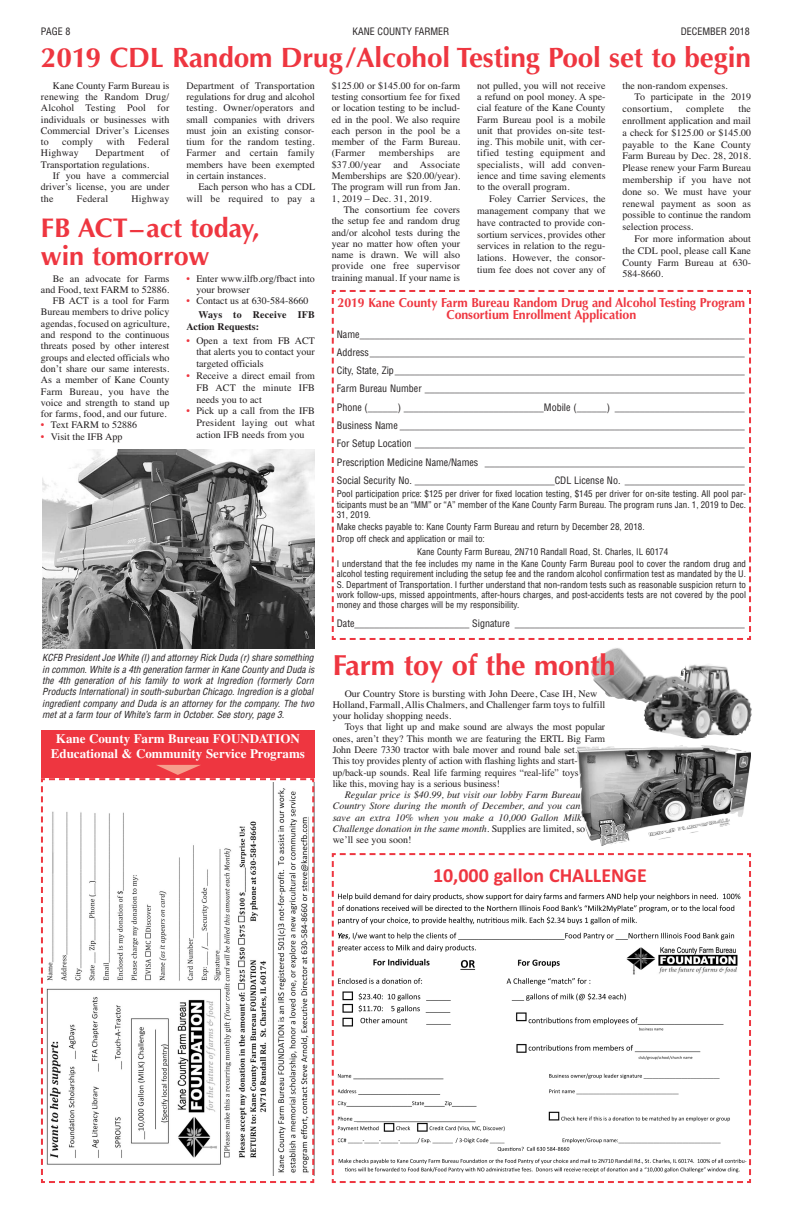
<style>
.page{position:relative;width:792px;height:1224px;background:#fff}
.page>*{position:absolute;margin:0;border:0;box-sizing:border-box;transform-origin:0 0}
.t1{font:700 29px "Optima";letter-spacing:-.005em;color:#ee3640}
.t2{font:700 28px "Optima";letter-spacing:-.005em;color:#ee3640}
.t3{font:700 27px/28px "Optima";letter-spacing:-.005em;color:#ee3640}
.t4{font:700 20px "Calibri";color:#ee3640}
.t5{font:700 13px/12.3px "Optima";letter-spacing:-.005em;color:#ee3640;text-align:center;scale:.95 1}
.t6{font:700 13px/14.6px "Times";color:#fff;text-align:center}
.t7{font:10px/11.3px "Times";color:#231f20;text-align:justify}
.t8{font:condensed 10px/18.3px "Helvetica";color:#231f20;text-align:justify}
.t9{font:italic 10px/11.3px "Times";color:#231f20}
.t10{font:10px "Times";letter-spacing:.02em;color:#231f20}
.t11{font:700 10px "Times";color:#231f20}
.t12{font:italic condensed 9.5px/11.3px "Helvetica";color:#231f20}
.t13{font:condensed 9px/10.3px "Helvetica";color:#231f20;text-align:justify}
.s1{font-weight:700;color:#ee3640}
.s2{font-weight:700}
.s3{font-style:normal}
</style>
<div class="page">
<svg style="left:331px;top:853px;width:420px;height:330px"></svg>
<div style="left:41px;top:730px;width:274px;height:48px;background:#ee3640"></div>
<svg style="left:41px;top:765px;width:274px;height:418px"></svg>
<svg style="left:331px;top:290px;width:420px;height:350px"></svg>
<div style="left:403px;top:867px;width:274px;height:23px;background:#fff"></div>
<img style="left:42px;top:450px;width:273px;height:198px">
<img style="left:591px;top:648px;width:161px;height:91px">
<img style="left:577px;top:745px;width:174px;height:101px">
<p class="t8" style="left:41px;top:23px;width:31px">PAGE 8</p>
<p class="t8" style="left:353px;top:23px;width:98px">KANE COUNTY FARMER</p>
<p class="t8" style="left:681px;top:23px;width:70px">DECEMBER 2018</p>
<h2 class="t2" style="left:41px;top:41px;width:711px">2019 CDL Random Drug/Alcohol Testing Pool set to begin</h2>
<p class="t7" style="left:41px;top:80px;width:130px;text-indent:12px">Kane County Farm Bureau is renewing the Random Drug/ Alcohol Testing Pool for individuals or businesses with Commercial Driver’s Licenses to</p>
<p class="t7" style="left:332px;top:80px;width:130px">$125.00 or $145.00 for on-farm testing consortium fee for fixed or location testing to be includ&shy;ed in the pool. We also require each person in the pool be a member of the Farm Bureau. (Farmer</p>
<p class="t7" style="left:477px;top:80px;width:130px">not pulled, you will not receive a refund on pool money. A spe&shy;cial feature of the Kane County Farm Bureau pool is a mobile unit that provides on-site test&shy;ing. This mobile unit, with cer&shy;tified testing equipment and specialists, will add conven&shy;ience and time saving elements to the overall program.</p>
<p class="t7" style="left:477px;top:193px;width:130px;line-height:11.8px;text-indent:12px">Foley Carrier Services, the management company that we have contracted to provide con&shy;sortium services, provides other services in relation to the regu&shy;lations. However, the consor&shy;tium fee does not cover any of</p>
<p class="t7" style="left:623px;top:80px;width:107px">the non-random expenses.</p>
<p class="t7" style="left:635px;top:91px;width:118px">To participate in the 2019</p>
<p class="t10" style="left:623px;top:103px;width:51px">consortium,</p>
<p class="t10" style="left:686px;top:103px;width:40px">complete</p>
<p class="t7" style="left:186px;top:80px;width:130px">Department of Transportation regulations for drug and alcohol testing. Owner/operators and small companies with drivers must join an existing consor&shy;tium for the random testing.<br>Farmer and certain family members have been exempted in certain instances.</p>
<p class="t7" style="left:186px;top:181px;width:130px;text-align:right">Each person who has a CDL will be required to pay a</p>
<p class="t7" style="left:623px;top:103px;width:130px;line-height:11.8px;text-indent:116px">the enrollment application and mail a check for $125.00 or $145.00 payable to the Kane County Farm Bureau by Dec. 28, 2018.<br>Please renew your Farm Bureau membership if you have not done so. We must have your renewal payment as soon as possible to continue the random selection process.</p>
<p class="t7" style="left:623px;top:233px;width:130px;line-height:11.8px;text-indent:12px">For more information about the CDL pool, please call Kane County Farm Bureau at 630- 584-8660.</p>
<h3 class="t5" style="left:338px;top:297px;width:431px">2019 Kane County Farm Bureau Random Drug and Alcohol Testing Program<br>Consortium Enrollment Application</h3>
<p class="t8" style="left:337px;top:325px;width:410px">Name_____________________________________________________________________________ Address___________________________________________________________________________ City, State, Zip______________________________________________________________________ Farm Bureau Number ________________________________________________________________ Phone (______) ____________________________Mobile (______) __________________________ Business Name _____________________________________________________________________ For Setup Location __________________________________________________________________ Prescription Medicine Name/Names ____________________________________________________ Social Security No. ____________________________CDL License No. ________________________</p>
<p class="t13" style="left:337px;top:489px;width:411px">Pool participation price: $125 per driver for fixed location testing, $145 per driver for on-site testing. All pool par&shy;ticipants must be an “MM” or “A” member of the Kane County Farm Bureau. The program runs Jan. 1, 2019 to Dec.<br>31, 2019.</p>
<p class="t13" style="left:337px;top:522px;width:309px">Make checks payable to: Kane County Farm Bureau and return by December 28, 2018.</p>
<p class="t13" style="left:337px;top:534px;width:150px">Drop off check and application or mail to:</p>
<p class="t13" style="left:417px;top:546px;width:253px">Kane County Farm Bureau, 2N710 Randall Road, St. Charles, IL 60174</p>
<p class="t13" style="left:337px;top:559px;width:411px">I understand that the fee includes my name in the Kane County Farm Bureau pool to cover the random drug and</p>
<p class="t13" style="left:337px;top:569px;width:411px">alcohol testing requirement including the setup fee and the random alcohol confirmation test as mandated by the U.<br>S. Department of Transportation. I further understand that non-random tests such as reasonable suspicion return to work follow-ups, missed appointments, after-hours charges, and post-accidents tests are not covered by the pool money and those charges will be my responsibility.</p>
<p class="t8" style="left:337px;top:614px;width:409px">Date_______________________ Signature ______________________________________________</p>
<p class="t7" style="left:62px;top:136px;width:32px">comply</p>
<p class="t7" style="left:107px;top:136px;width:20px">with</p>
<p class="t10" style="left:138px;top:136px;width:33px">Federal</p>
<p class="t10" style="left:41px;top:147px;width:39px">Highway</p>
<p class="t10" style="left:95px;top:147px;width:51px">Department</p>
<p class="t7" style="left:161px;top:147px;width:10px">of</p>
<p class="t7" style="left:41px;top:159px;width:110px">Transportation regulations.</p>
<p class="t7" style="left:53px;top:170px;width:118px">If you have a commercial</p>
<p class="t7" style="left:41px;top:181px;width:130px">driver’s license, you are under</p>
<p class="t7" style="left:41px;top:193px;width:14px">the</p>
<p class="t10" style="left:77px;top:192px;width:33px">Federal</p>
<p class="t10" style="left:132px;top:192px;width:39px">Highway</p>
<p class="t10" style="left:379px;top:147px;width:57px">memberships</p>
<p class="t7" style="left:332px;top:147px;width:130px;text-indent:116px">are $37.00/year and Associate Memberships are $20.00/year).<br>The program will run from Jan.<br>1, 2019 – Dec. 31, 2019.</p>
<p class="t7" style="left:332px;top:204px;width:130px;text-indent:12px">The consortium fee covers the setup fee and random drug and/or alcohol tests during the year no matter how often your name is drawn. We will also provide one free supervisor training manual. If your name is</p>
<h3 class="t3" style="left:41px;top:215px;width:220px">FB ACT–act today, win tomorrow</h3>
<p class="t7" style="left:196px;top:272px;width:120px;text-indent:-10px"><span class="s1">•</span> Enter www.ilfb.org/fbact into your browser</p>
<p class="t7" style="left:198px;top:294px;width:118px;line-height:14.3px;text-indent:-12px"><span class="s1">•</span> Contact us at 630-584-8660<br><span class="s2">Ways to Receive IFB</span></p>
<p class="t11" style="left:186px;top:320px;width:74px">Action Requests:</p>
<p class="t7" style="left:196px;top:334px;width:120px;line-height:11.8px;text-indent:-10px"><span class="s1">•</span> Open a text from FB ACT that alerts you to contact your targeted officials</p>
<p class="t7" style="left:196px;top:370px;width:120px;line-height:11.8px;text-indent:-10px"><span class="s1">•</span> Receive a direct email from FB ACT the minute IFB needs you to act</p>
<p class="t7" style="left:196px;top:405px;width:120px;line-height:11.8px;text-indent:-10px"><span class="s1">•</span> Pick up a call from the IFB President laying out what action IFB needs from you</p>
<p class="t7" style="left:41px;top:272px;width:130px;text-align:right">Be an advocate for Farms and Food, text FARM to 52886.<br>FB ACT is a tool for Farm<br>Bureau members to drive policy agendas, focused on agriculture, and respond to the continuous threats posed by other interest groups and elected officials who don’t share our same interests.<br>As a member of Kane County<br>Farm Bureau, you have the voice and strength to stand up for farms, food, and our future.</p>
<p class="t7" style="left:41px;top:419px;width:98px"><span class="s1">•</span> Text FARM to 52886</p>
<p class="t7" style="left:41px;top:431px;width:83px"><span class="s1">•</span> Visit the IFB App</p>
<p class="t12" style="left:42px;top:652px;width:274px">KCFB President Joe White (l) and attorney Rick Duda (r) share something in common. White is a 4th generation farmer in Kane County and Duda is the 4th generation of his family to work at Ingredion (formerly Corn Products International) in south-suburban Chicago. Ingredion is a global ingredient company and Duda is an attorney for the company. The two met at a farm tour of White’s farm in October. See story, page 3.</p>
<h3 class="t6" style="left:51px;top:733px;width:256px">Kane County Farm Bureau FOUNDATION<br>Educational &amp; Community Service Programs</h3>
<h1 class="t1" style="left:333px;top:648px;width:285px">Farm toy of the month</h1>
<p class="t7" style="left:333px;top:687px;width:274px;text-align:left;text-indent:12px">Our Country Store is bursting with John Deere, Case IH, New<br>Holland, Farmall, Allis Chalmers, and Challenger farm toys to fulfill your holiday shopping needs.</p>
<p class="t7" style="left:333px;top:721px;width:274px;text-align:left;text-indent:12px">Toys that light up and make sound are always the most popular ones, aren’t they? This month we are featuring the ERTL Big Farm John Deere 7330 tractor with bale mover and round bale set.<br>This toy provides plenty of action with flashing lights and start&shy;up/back-up sounds. Real life farming requires “real-life” toys<br>like this, moving hay is a serious business!</p>
<p class="t9" style="left:333px;top:789px;width:254px;text-indent:12px">Regular price is $40.99, but visit our lobby Farm Bureau Country Store during the month of December, and you can save an extra 10% when you make a 10,000 Gallon Milk Challenge donation in the same month. <span class="s3">Supplies are limited, so we’ll see you soon!</span></p>
<h3 class="t4" style="left:433px;top:864px;width:215px">10,000 gallon CHALLENGE</h3>
</div>
